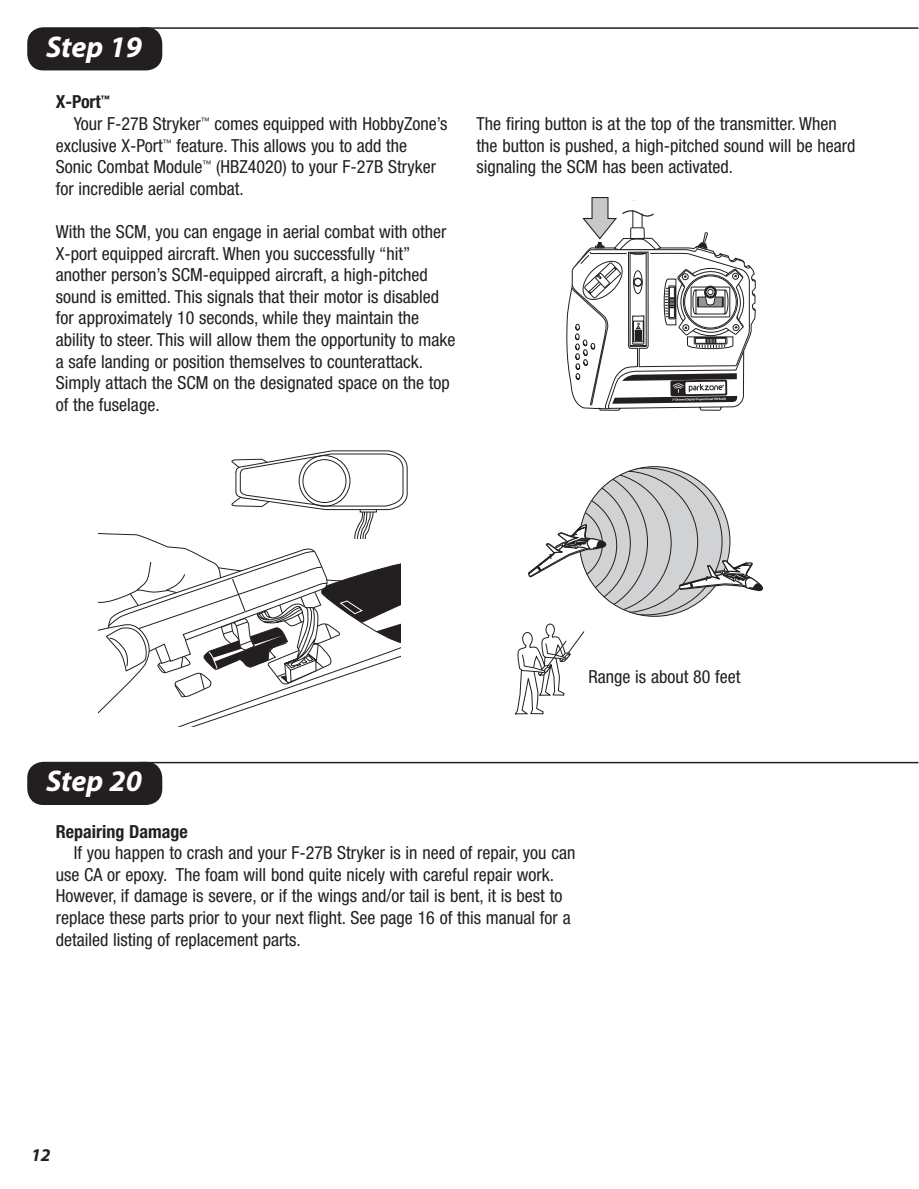
<style>
.page{position:relative;width:919px;height:1189px;background:#fff}
.page>*{position:absolute;margin:0;border:0;box-sizing:border-box;transform-origin:0 0}
.t1{font:italic 700 30px "Myriad Pro";color:#fff}
.t2{font:condensed 18px/21.6px "Helvetica Neue LT Std";color:#231f20}
.t3{font:700 condensed 18px "Helvetica Neue LT Std";color:#231f20}
.t4{font:italic 700 18px "Myriad Pro";color:#231f20}
</style>
<div class="page">
<div style="left:27px;top:27px;width:135px;height:43px;background:#231f20"></div>
<hr style="left:140px;top:27px;width:778px;height:2px;background:#231f20">
<svg style="left:566px;top:197px;width:189px;height:213px"></svg>
<svg style="left:515px;top:623px;width:70px;height:91px"></svg>
<svg style="left:528px;top:467px;width:235px;height:149px"></svg>
<svg style="left:99px;top:451px;width:308px;height:275px"></svg>
<div style="left:27px;top:762px;width:135px;height:43px;background:#231f20"></div>
<hr style="left:140px;top:762px;width:778px;height:1px;background:#231f20">
<h1 class="t1" style="left:46px;top:30px;width:97px">Step 19</h1>
<p class="t3" style="left:56px;top:91px;width:56px">X-Port<sup>™</sup></p>
<p class="t2" style="left:74px;top:113px;width:375px">Your F-27B Stryker<sup>™</sup> comes equipped with HobbyZone’s</p>
<p class="t2" style="left:56px;top:134px;width:353px">exclusive X-Port<sup>™</sup> feature. This allows you to add the</p>
<p class="t2" style="left:56px;top:156px;width:382px">Sonic Combat Module<sup>™</sup> (HBZ4020) to your F-27B Stryker</p>
<p class="t2" style="left:56px;top:177px;width:190px">for incredible aerial combat.</p>
<p class="t2" style="left:56px;top:221px;width:401px">With the SCM, you can engage in aerial combat with other X-port equipped aircraft. When you successfully “hit” another person’s SCM-equipped aircraft, a high-pitched sound is emitted. This signals that their motor is disabled for approximately 10 seconds, while they maintain the ability to steer. This will allow them the opportunity to make a safe landing or position themselves to counterattack.<br>Simply attach the SCM on the designated space on the top of the fuselage.</p>
<p class="t2" style="left:477px;top:113px;width:380px">The firing button is at the top of the transmitter. When the button is pushed, a high-pitched sound will be heard signaling the SCM has been activated.</p>
<p class="t2" style="left:588px;top:666px;width:153px">Range is about 80 feet</p>
<h1 class="t1" style="left:46px;top:764px;width:97px">Step 20</h1>
<p class="t3" style="left:56px;top:820px;width:134px">Repairing Damage</p>
<p class="t2" style="left:56px;top:842px;width:521px;text-indent:18px">If you happen to crash and your F-27B Stryker is in need of repair, you can use CA or epoxy. The foam will bond quite nicely with careful repair work.<br>However, if damage is severe, or if the wings and/or tail is bent, it is best to replace these parts prior to your next flight. See page 16 of this manual for a detailed listing of replacement parts.</p>
<p class="t4" style="left:31px;top:1145px;width:21px">12</p>
</div>
